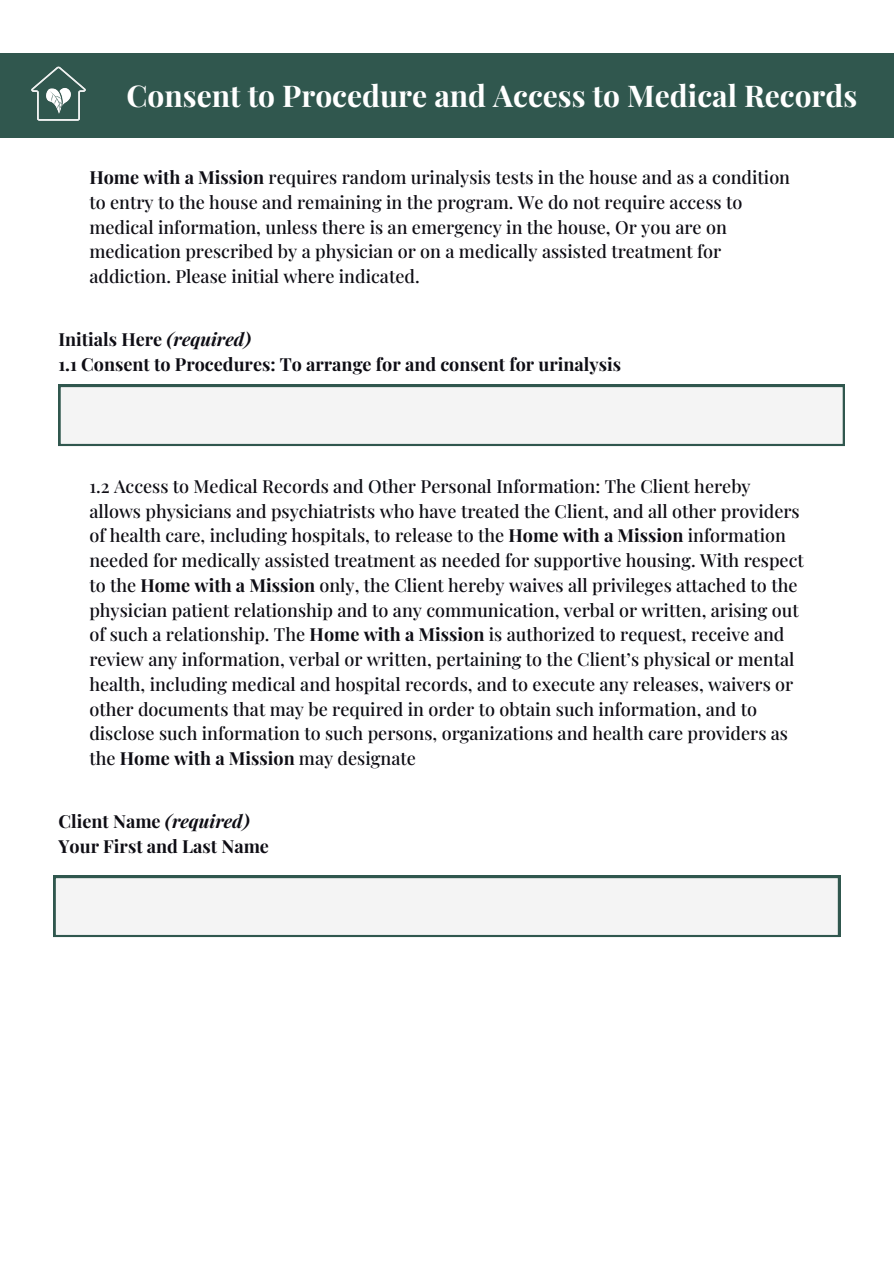
<style>
.page{position:relative;width:894px;height:1264px;background:#fff}
.page>*{position:absolute;margin:0;border:0;box-sizing:border-box;transform-origin:0 0}
.t1{font:700 30px "Playfair Display";color:#fff}
.t2{font:500 18px/24.8px "Playfair Display";color:#0e0d14}
.t3{font:700 18px/24.8px "Playfair Display";color:#0e0d14}
.s1{font-weight:700}
.s2{font-style:italic}
</style>
<div class="page">
<div style="left:0;top:53px;width:893px;height:84px;background:#30574e"></div>
<img style="left:31px;top:66px;width:55px;height:55px">
<svg style="left:58px;top:385px;width:786px;height:60px"></svg>
<svg style="left:54px;top:875px;width:785px;height:61px"></svg>
<h1 class="t1" style="left:126px;top:74px;width:732px">Consent to Procedure and Access to Medical Records</h1>
<p class="t2" style="left:89px;top:164px;width:702px"><span class="s1">Home with a Mission</span> requires random urinalysis tests in the house and as a condition to entry to the house and remaining in the program. We do not require access to medical information, unless there is an emergency in the house, Or you are on medication prescribed by a physician or on a medically assisted treatment for addiction. Please initial where indicated.</p>
<p class="t3" style="left:58px;top:326px;width:564px">Initials Here <span class="s2">(required)<br></span>1.1 Consent to Procedures: To arrange for and consent for urinalysis</p>
<p class="t2" style="left:89px;top:473px;width:715px">1.2 Access to Medical Records and Other Personal Information: The Client hereby allows physicians and psychiatrists who have treated the Client, and all other providers of health care, including hospitals, to release to the <span class="s1">Home with a Mission</span> information needed for medically assisted treatment as needed for supportive housing. With respect to the <span class="s1">Home with a Mission</span> only, the Client hereby waives all privileges attached to the physician patient relationship and to any communication, verbal or written, arising out of such a relationship. The <span class="s1">Home with a Mission</span> is authorized to request, receive and review any information, verbal or written, pertaining to the Client’s physical or mental health, including medical and hospital records, and to execute any releases, waivers or other documents that may be required in order to obtain such information, and to disclose such information to such persons, organizations and health care providers as the <span class="s1">Home with a Mission</span> may designate</p>
<p class="t3" style="left:58px;top:808px;width:212px">Client Name <span class="s2">(required)<br></span>Your First and Last Name</p>
</div>
